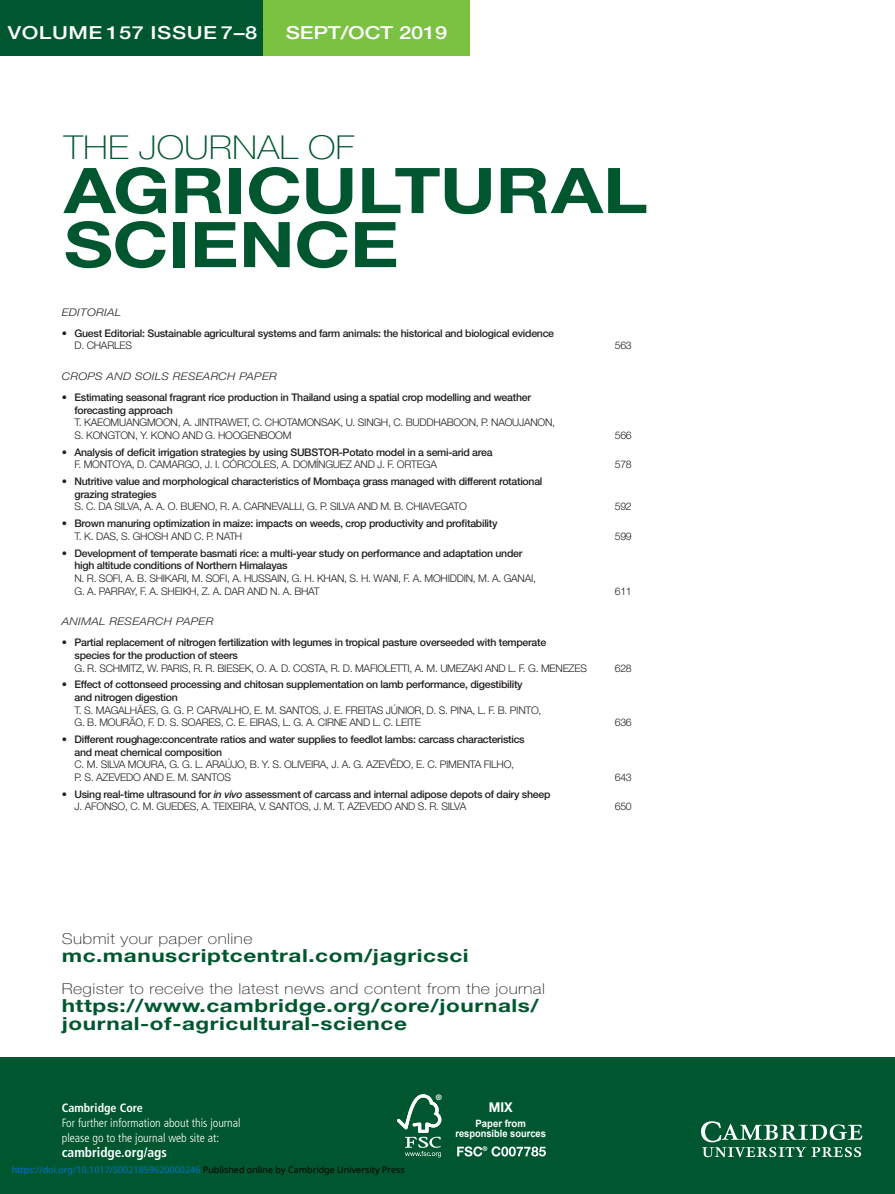
<style>
.page{position:relative;width:895px;height:1194px;background:#fff}
.page>*{position:absolute;margin:0;border:0;box-sizing:border-box;transform-origin:0 0}
.t1{font:700 63px/54px "Helvetica Neue";letter-spacing:-.005em;color:#00572f;scale:1.2 1}
.t2{font:100 33px "Helvetica Neue";color:#00572f;scale:1.12 1}
.t3{font:700 18px/18px "Helvetica Neue";letter-spacing:.025em;color:#00572f;scale:1.25 1}
.t4{font:500 18px "Helvetica Neue";letter-spacing:.025em;color:#fff;scale:1.22 1}
.t5{font:500 18px "Helvetica Neue";letter-spacing:-.01em;color:#fff;scale:1.22 1}
.t6{font:100 15px "Helvetica Neue";letter-spacing:.025em;color:#231f20;scale:1.16 1}
.t7{font:700 condensed 13.5px "Frutiger";color:#fff}
.t8{font:700 13.5px "Helvetica Neue";color:#fff;scale:.95 1}
.t9{font:300 condensed 12px/15px "Frutiger";color:#fff}
.t10{font:500 10.5px/12.6px "Helvetica Neue";letter-spacing:-.025em;color:#231f20}
.t11{font:300 10.5px/12.6px "Helvetica Neue";letter-spacing:-.025em;color:#231f20}
.t12{font:italic 300 10.5px "Helvetica Neue";letter-spacing:.025em;color:#231f20;scale:1.13 1}
.t13{font:700 10.2px "Arial";color:#fff;scale:.91 1}
.t14{font:700 10.05px "Arial";color:#fff;scale:.95 1}
.t15{font:9px "Noto Sans";color:#0172cf}
.t16{font:700 7.65px "Helvetica Neue";color:#fff}
.t17{font:700 6.45px "Helvetica Neue";color:#fff}
.s1{font-weight:300}
.s2{font-weight:500}
.s3{font-style:italic}
.s4{font-weight:700}
.s5{color:#000}
</style>
<div class="page">
<div style="left:0;top:1057px;width:894px;height:136px;background:#00572f"></div>
<svg style="left:701px;top:1121px;width:161px;height:35px"></svg>
<div style="left:0;top:0;width:266px;height:56px;background:#00572f"></div>
<div style="left:263px;top:0;width:206px;height:56px;background:#7bc142"></div>
<svg style="left:397px;top:1094px;width:44px;height:62px"></svg>
<svg style="left:457px;top:1146px;width:25px;height:10px"></svg>
<svg style="left:491px;top:1146px;width:55px;height:10px"></svg>
<p class="t4" style="left:8px;top:27px;width:206px">VOLUME 157 ISSUE 7–8</p>
<p class="t5" style="left:286px;top:27px;width:134px">SEPT/OCT 2019</p>
<p class="t2" style="left:64px;top:135px;width:261px">THE JOURNAL OF</p>
<p class="t1" style="left:64px;top:169px;width:488px">AGRICULTURAL<br>SCIENCE</p>
<p class="t12" style="left:62px;top:308px;width:54px">EDITORIAL</p>
<p class="t10" style="left:74px;top:327px;width:481px;text-indent:-13px">• Guest Editorial: Sustainable agricultural systems and farm animals: the historical and biological evidence<br><span class="s1">D. CHARLES</span></p>
<p class="t12" style="left:62px;top:372px;width:192px">CROPS AND SOILS RESEARCH PAPER</p>
<p class="t10" style="left:74px;top:392px;width:482px;text-indent:-13px">• Estimating seasonal fragrant rice production in Thailand using a spatial crop modelling and weather forecasting approach<br><span class="s1">T. KAEOMUANGMOON, A. JINTRAWET, C. CHOTAMONSAK, U. SINGH, C. BUDDHABOON, P. NAOUJANON, S. KONGTON, Y. KONO AND G. HOOGENBOOM</span></p>
<p class="t10" style="left:74px;top:446px;width:419px;text-indent:-13px">• Analysis of deficit irrigation strategies by using SUBSTOR-Potato model in a semi-arid area<br><span class="s1">F. MONTOYA, D. CAMARGO, J. I. CÓRCOLES, A. DOMÍNGUEZ AND J. F. ORTEGA</span></p>
<p class="t10" style="left:74px;top:476px;width:469px;text-indent:-13px">• Nutritive value and morphological characteristics of Mombaça grass managed with different rotational grazing strategies<br><span class="s1">S. C. DA SILVA, A. A. O. BUENO, R. A. CARNEVALLI, G. P. SILVA AND M. B. CHIAVEGATO</span></p>
<p class="t10" style="left:74px;top:518px;width:424px;text-indent:-13px">• Brown manuring optimization in maize: impacts on weeds, crop productivity and profitability<br><span class="s1">T. K. DAS, S. GHOSH AND C. P. NATH</span></p>
<p class="t10" style="left:74px;top:547px;width:463px;text-indent:-13px">• Development of temperate basmati rice: a multi-year study on performance and adaptation under high altitude conditions of Northern Himalayas<br><span class="s1">N. R. SOFI, A. B. SHIKARI, M. SOFI, A. HUSSAIN, G. H. KHAN, S. H. WANI, F. A. MOHIDDIN, M. A. GANAI, G. A. PARRAY, F. A. SHEIKH, Z. A. DAR AND N. A. BHAT</span></p>
<p class="t12" style="left:62px;top:617px;width:136px">ANIMAL RESEARCH PAPER</p>
<p class="t10" style="left:74px;top:637px;width:514px;text-indent:-13px">• Partial replacement of nitrogen fertilization with legumes in tropical pasture overseeded with temperate<br>species for the production of steers<br><span class="s1">G. R. SCHMITZ, W. PARIS, R. R. BIESEK, O. A. D. COSTA, R. D. MAFIOLETTI, A. M. UMEZAKI AND L. F. G. MENEZES</span></p>
<p class="t11" style="left:74px;top:679px;width:468px;text-indent:-13px"><span class="s2">• Effect of cottonseed processing and chitosan supplementation on lamb performance, digestibility and nitrogen digestion<br></span>T. S. MAGALHÃES, G. G. P. CARVALHO, E. M. SANTOS, J. E. FREITAS JÚNIOR, D. S. PINA, L. F. B. PINTO, G. B. MOURÃO, F. D. S. SOARES, C. E. EIRAS, L. G. A. CIRNE AND L. C. LEITE</p>
<p class="t10" style="left:74px;top:734px;width:452px;text-indent:-13px">• Different roughage:concentrate ratios and water supplies to feedlot lambs: carcass characteristics and meat chemical composition<br><span class="s1">C. M. SILVA MOURA, G. G. L. ARAÚJO, B. Y. S. OLIVEIRA, J. A. G. AZEVÊDO, E. C. PIMENTA FILHO,<br>P. S. AZEVEDO AND E. M. SANTOS</span></p>
<p class="t10" style="left:74px;top:788px;width:477px;text-indent:-13px">• Using real-time ultrasound for <span class="s3">in vivo</span> assessment of carcass and internal adipose depots of dairy sheep<br><span class="s1">J. AFONSO, C. M. GUEDES, A. TEIXEIRA, V. SANTOS, J. M. T. AZEVEDO AND S. R. SILVA</span></p>
<p class="t11" style="left:614px;top:340px;width:18px">563</p>
<p class="t11" style="left:614px;top:430px;width:18px">566</p>
<p class="t11" style="left:614px;top:459px;width:18px">578</p>
<p class="t11" style="left:614px;top:501px;width:18px">592</p>
<p class="t11" style="left:614px;top:531px;width:18px">599</p>
<p class="t11" style="left:614px;top:585px;width:18px">611</p>
<p class="t11" style="left:614px;top:662px;width:18px">628</p>
<p class="t11" style="left:614px;top:717px;width:18px">636</p>
<p class="t11" style="left:614px;top:771px;width:18px">643</p>
<p class="t11" style="left:614px;top:801px;width:18px">650</p>
<p class="t6" style="left:62px;top:932px;width:166px">Submit your paper online</p>
<p class="t3" style="left:62px;top:947px;width:327px">mc.manuscriptcentral.com/jagricsci</p>
<p class="t6" style="left:62px;top:982px;width:418px">Register to receive the latest news and content from the journal</p>
<p class="t3" style="left:62px;top:997px;width:383px">https://www.cambridge.org/core/journals/ journal-of-agricultural-science</p>
<p class="t9" style="left:62px;top:1101px;width:180px"><span class="s4">Cambridge Core<br></span>For further information about this journal please go to the journal web site at:</p>
<p class="t7" style="left:62px;top:1146px;width:107px">cambridge.org/ags</p>
<p class="t15" style="left:12px;top:1162px;width:394px">https://doi.org/10.1017/S0021859620000246 <span class="s5">Published online by Cambridge University Press</span></p>
<p class="t16" style="left:436px;top:1094px;width:8px">®</p>
<p class="t8" style="left:489px;top:1102px;width:27px">MIX</p>
<p class="t14" style="left:475px;top:1117px;width:54px">Paper from</p>
<p class="t13" style="left:455px;top:1127px;width:101px">responsible sources</p>
<p class="t17" style="left:482px;top:1146px;width:7px">®</p>
</div>
